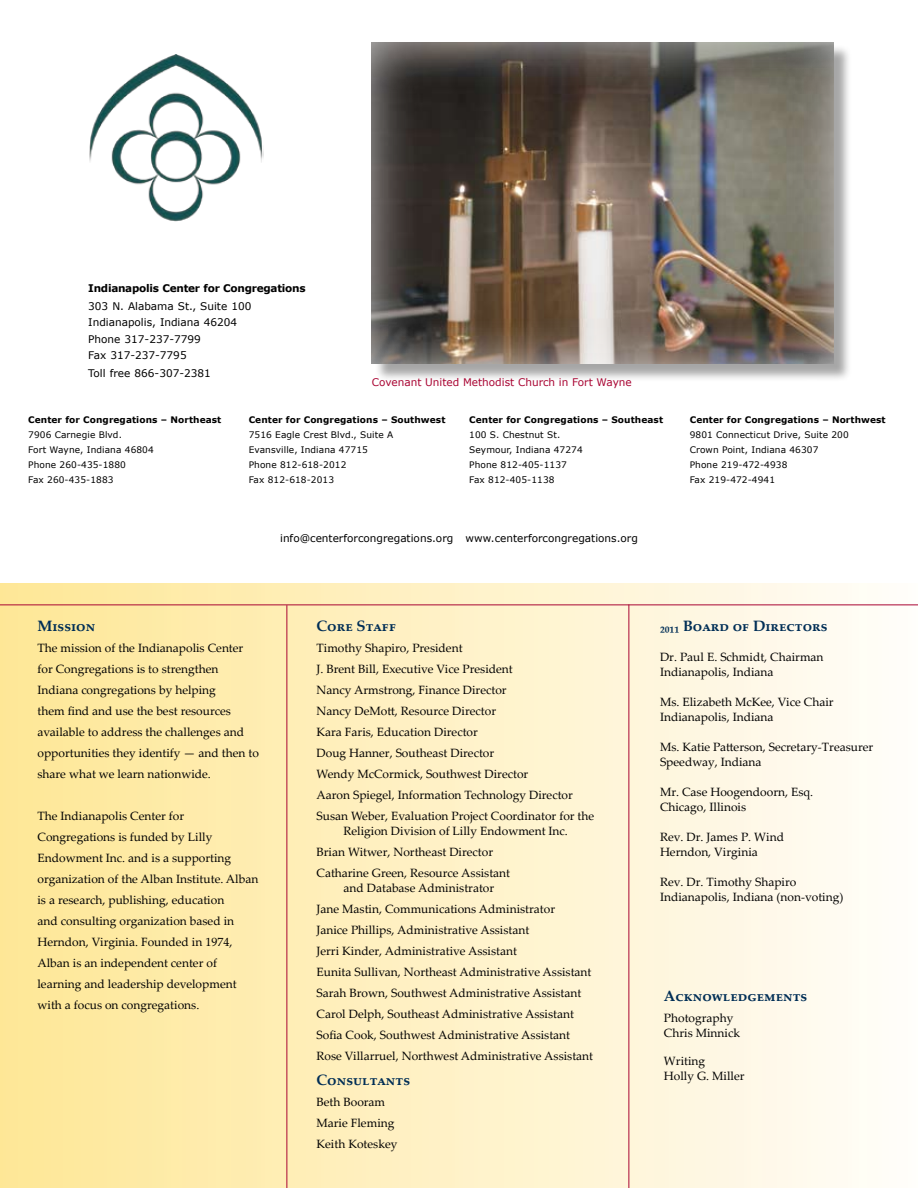
<style>
.page{position:relative;width:918px;height:1188px;background:#fff}
.page>*{position:absolute;margin:0;border:0;box-sizing:border-box;transform-origin:0 0}
.t1{font:700 15px "Palatino Linotype";color:#002e56}
.t2{font:12px/21px "Palatino Linotype";color:#000}
.t3{font:10.5px/16.5px "Verdana";color:#000}
.t4{font:10.5px "Verdana";color:#a90533}
.t5{font:700 10.5px "Verdana";letter-spacing:-.025em;color:#000}
.t6{font:9px/15px "Verdana";letter-spacing:.01em;color:#000}
.t7{font:700 9px "Verdana";letter-spacing:.01em;color:#000}
</style>
<div class="page">
<div style="left:0;top:584px;width:918px;height:604px;background:linear-gradient(to right,#fee796,#fffdfa)"></div>
<img style="left:89px;top:54px;width:174px;height:168px">
<hr style="left:286px;top:605px;width:1px;height:583px;background:#a90533">
<hr style="left:628px;top:604px;width:1px;height:584px;background:#a90533">
<hr style="left:0;top:604px;width:918px;height:1px;background:#a90533">
<div style="left:374px;top:44px;width:484px;height:344px;background:#000;opacity:.35"></div>
<div style="left:372px;top:41px;width:462px;height:324px;background:#fff;opacity:.75"></div>
<p class="t5" style="left:88px;top:280px;width:219px">Indianapolis Center for Congregations</p>
<p class="t3" style="left:88px;top:297px;width:165px">303 N. Alabama St., Suite 100<br>Indianapolis, Indiana 46204<br>Phone 317-237-7799<br>Fax 317-237-7795</p>
<p class="t3" style="left:88px;top:365px;width:124px">Toll free 866-307-2381</p>
<p class="t4" style="left:372px;top:375px;width:262px">Covenant United Methodist Church in Fort Wayne</p>
<p class="t7" style="left:28px;top:413px;width:195px">Center for Congregations – Northeast</p>
<p class="t6" style="left:28px;top:427px;width:127px">7906 Carnegie Blvd.<br>Fort Wayne, Indiana 46804<br>Phone 260-435-1880<br>Fax 260-435-1883</p>
<p class="t7" style="left:249px;top:413px;width:198px">Center for Congregations – Southwest</p>
<p class="t6" style="left:249px;top:427px;width:146px">7516 Eagle Crest Blvd., Suite A<br>Evansville, Indiana 47715<br>Phone 812-618-2012<br>Fax 812-618-2013</p>
<p class="t7" style="left:469px;top:413px;width:195px">Center for Congregations – Southeast</p>
<p class="t6" style="left:469px;top:427px;width:115px">100 S. Chestnut St.<br>Seymour, Indiana 47274<br>Phone 812-405-1137<br>Fax 812-405-1138</p>
<p class="t3" style="left:280px;top:530px;width:359px">info@centerforcongregations.org www.centerforcongregations.org</p>
<p class="t7" style="left:690px;top:413px;width:198px">Center for Congregations – Northwest</p>
<p class="t6" style="left:690px;top:427px;width:161px">9801 Connecticut Drive, Suite 200<br>Crown Point, Indiana 46307<br>Phone 219-472-4938<br>Fax 219-472-4941</p>
<p class="t1" style="left:38px;top:615px;width:59px">Mission</p>
<p class="t2" style="left:38px;top:637px;width:223px">The mission of the Indianapolis Center for Congregations is to strengthen Indiana congregations by helping<br>them find and use the best resources available to address the challenges and opportunities they identify — and then to share what we learn nationwide.</p>
<p class="t2" style="left:38px;top:805px;width:222px">The Indianapolis Center for Congregations is funded by Lilly Endowment Inc. and is a supporting organization of the Alban Institute. Alban is a research, publishing, education<br>and consulting organization based in Herndon, Virginia. Founded in 1974, Alban is an independent center of learning and leadership development with a focus on congregations.</p>
<p class="t1" style="left:316px;top:615px;width:81px">Core Staff</p>
<p class="t2" style="left:316px;top:637px;width:279px">Timothy Shapiro, President<br>J. Brent Bill, Executive Vice President<br>Nancy Armstrong, Finance Director<br>Nancy DeMott, Resource Director<br>Kara Faris, Education Director<br>Doug Hanner, Southeast Director<br>Wendy McCormick, Southwest Director<br>Aaron Spiegel, Information Technology Director Susan Weber, Evaluation Project Coordinator for the</p>
<p class="t2" style="left:316px;top:820px;width:253px;text-indent:27px">Religion Division of Lilly Endowment Inc.<br>Brian Witwer, Northeast Director<br>Catharine Green, Resource Assistant</p>
<p class="t2" style="left:316px;top:877px;width:278px;text-indent:27px">and Database Administrator<br>Jane Mastin, Communications Administrator<br>Janice Phillips, Administrative Assistant<br>Jerri Kinder, Administrative Assistant<br>Eunita Sullivan, Northeast Administrative Assistant Sarah Brown, Southwest Administrative Assistant Carol Delph, Southeast Administrative Assistant Sofia Cook, Southwest Administrative Assistant Rose Villarruel, Northwest Administrative Assistant</p>
<p class="t1" style="left:316px;top:1069px;width:95px">Consultants</p>
<p class="t2" style="left:316px;top:1091px;width:82px">Beth Booram<br>Marie Fleming<br>Keith Koteskey</p>
<p class="t1" style="left:660px;top:615px;width:169px">2011 Board of Directors</p>
<p class="t2" style="left:660px;top:649px;width:165px;line-height:15px">Dr. Paul E. Schmidt, Chairman<br>Indianapolis, Indiana</p>
<p class="t2" style="left:660px;top:694px;width:175px;line-height:15px">Ms. Elizabeth McKee, Vice Chair<br>Indianapolis, Indiana</p>
<p class="t2" style="left:660px;top:739px;width:215px;line-height:15px">Ms. Katie Patterson, Secretary-Treasurer<br>Speedway, Indiana</p>
<p class="t2" style="left:660px;top:784px;width:155px;line-height:15px">Mr. Case Hoogendoorn, Esq.<br>Chicago, Illinois</p>
<p class="t2" style="left:660px;top:829px;width:126px;line-height:15px">Rev. Dr. James P. Wind<br>Herndon, Virginia</p>
<p class="t2" style="left:660px;top:874px;width:185px;line-height:15px">Rev. Dr. Timothy Shapiro<br>Indianapolis, Indiana (non-voting)</p>
<p class="t1" style="left:664px;top:985px;width:145px">Acknowledgements</p>
<p class="t2" style="left:664px;top:1010px;width:78px;line-height:15px">Photography<br>Chris Minnick</p>
<p class="t2" style="left:664px;top:1053px;width:82px;line-height:15px">Writing<br>Holly G. Miller</p>
</div>
